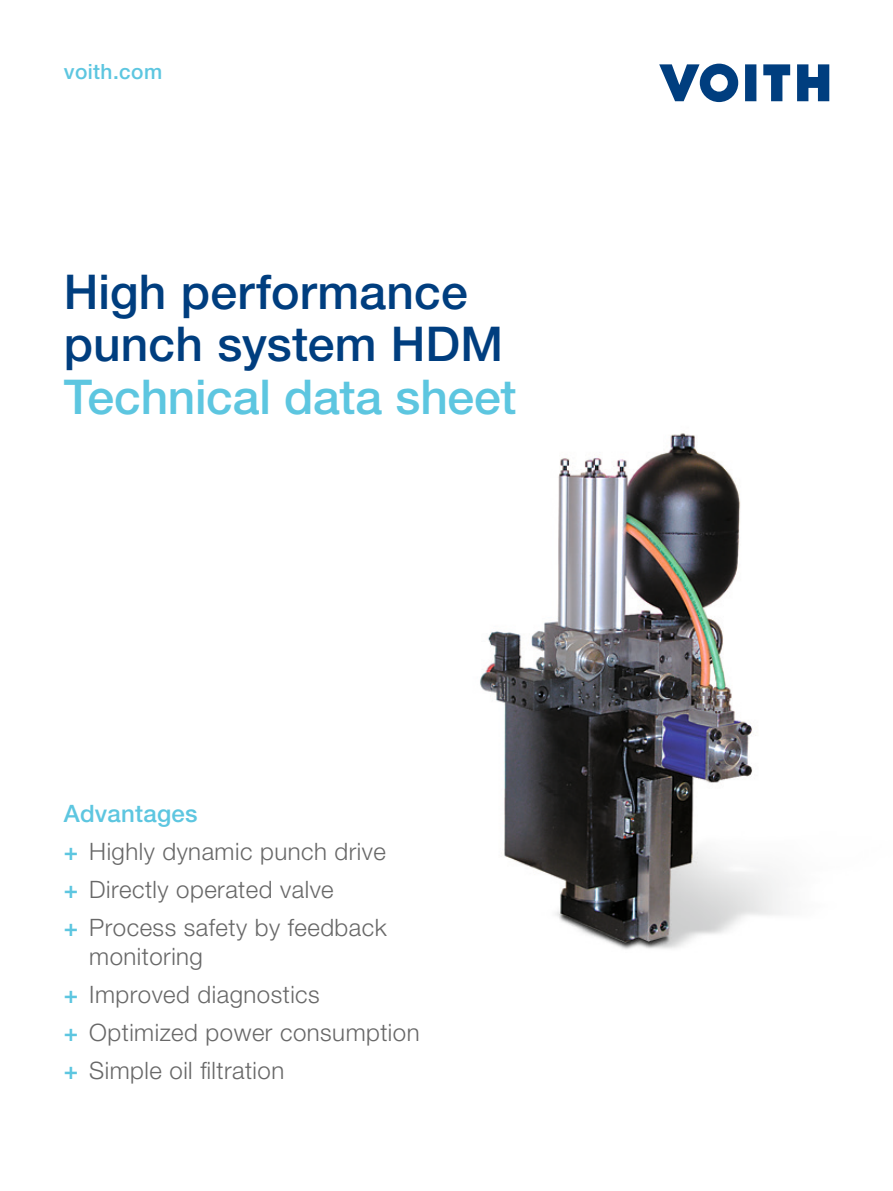
<style>
.page{position:relative;width:893px;height:1191px;background:#fff}
.page>*{position:absolute;margin:0;border:0;box-sizing:border-box;transform-origin:0 0}
.Headline{font:500 48px/52.8px "Helvetica Neue LT Pro";letter-spacing:.005em;color:#003e7f}
.Headline-2{font:500 48px "Helvetica Neue LT Pro";letter-spacing:-.005em;color:#5dc6e0}
.t1{font:300 24px/28.8px "Helvetica Neue LT Pro";letter-spacing:.02em;color:#686868}
.Advantages___headlin{font:500 24px "Helvetica Neue LT Pro";letter-spacing:.01em;color:#5dc6e0}
.t2{font:500 21px "Helvetica Neue LT Pro";letter-spacing:.02em;color:#5dc6e0}
.s1{font-weight:500;color:#5dc6e0}
</style>
<div class="page">
<img style="left:480px;top:433px;width:303px;height:517px">
<svg style="left:659px;top:64px;width:79px;height:38px"></svg>
<svg style="left:745px;top:64px;width:11px;height:37px"></svg>
<svg style="left:763px;top:64px;width:27px;height:37px"></svg>
<svg style="left:797px;top:64px;width:32px;height:37px"></svg>
<p class="t2" style="left:64px;top:59px;width:100px">voith.com</p>
<p class="Headline" style="left:64px;top:265px;width:441px">High performance punch system HDM</p>
<p class="Headline-2" style="left:64px;top:368px;width:454px">Technical data sheet</p>
<p class="Advantages___headlin" style="left:64px;top:799px;width:135px">Advantages</p>
<p class="t1" style="left:64px;top:836px;width:324px"><span class="s1">+</span> Highly dynamic punch drive</p>
<p class="t1" style="left:64px;top:874px;width:271px"><span class="s1">+</span> Directly operated valve</p>
<p class="t1" style="left:89px;top:912px;width:299px;text-indent:-26px"><span class="s1">+</span> Process safety by feedback monitoring</p>
<p class="t1" style="left:64px;top:979px;width:257px"><span class="s1">+</span> Improved diagnostics</p>
<p class="t1" style="left:64px;top:1017px;width:357px"><span class="s1">+</span> Optimized power consumption</p>
<p class="t1" style="left:64px;top:1055px;width:222px"><span class="s1">+</span> Simple oil filtration</p>
</div>
